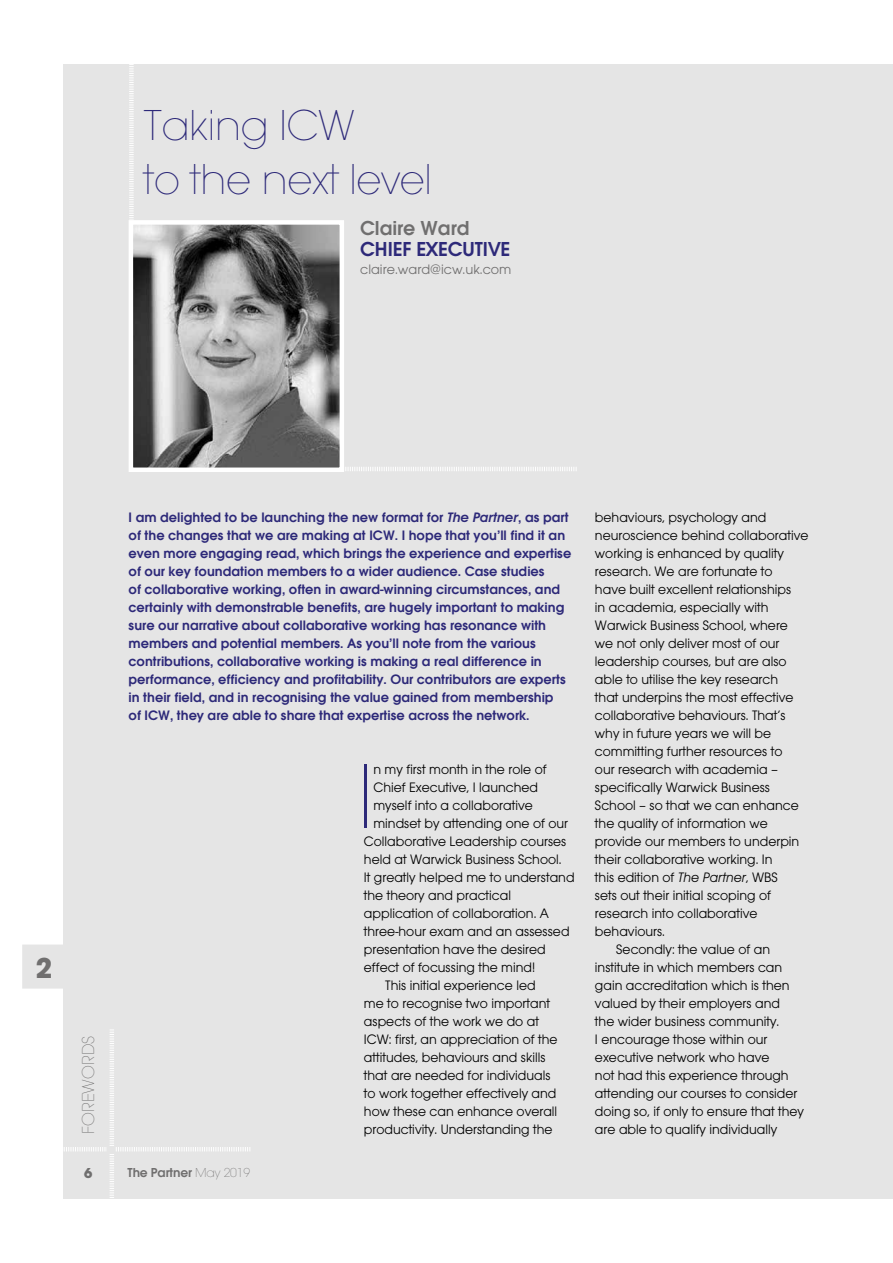
<style>
.page{position:relative;width:893px;height:1263px;background:#fff}
.page>*{position:absolute;margin:0;border:0;box-sizing:border-box;transform-origin:0 0}
.t1{font:200 95.25px "Avant Garde 2";color:#2d2979}
.t2{font:200 45px/54px "Avant Garde 2";letter-spacing:-.01em;color:#2d2979}
.t3{font:700 30px "Avant Garde 2";color:#706f6f}
.t4{font:600 21px "Avant Garde 2";color:#2d2979}
.t5{font:600 21px "Avant Garde 2";letter-spacing:-.005em;color:#706f6f}
.t6{font:200 18px "Avant Garde 2";color:#706f6f}
.t7{font:700 15px "Avant Garde 2";color:#706f6f}
.t8{font:14.25px "Avant Garde 2";color:#000}
.t9{font:600 14.25px/18px "Avant Garde 2";color:#2d2979}
.t10{font:14.25px "Avant Garde 2";color:#706f6f}
.t11{font:600 13.5px "Avant Garde 2";letter-spacing:-.01em;color:#706f6f}
.s1{font-style:italic}
.s2{font-weight:200}
</style>
<div class="page">
<div style="left:64px;top:64px;width:829px;height:1135px;background:#e5e5e5"></div>
<svg style="left:64px;top:1029px;width:186px;height:169px"></svg>
<div style="left:108px;top:1146px;width:7px;height:7px;background:#e5e5e5"></div>
<svg style="left:129px;top:64px;width:5px;height:156px"></svg>
<svg style="left:345px;top:467px;width:232px;height:4px"></svg>
<img style="left:134px;top:225px;width:205px;height:242px">
<div style="left:129px;top:220px;width:215px;height:252px;border:4px solid #fff"></div>
<div style="left:23px;top:945px;width:42px;height:43px;background:#e5e5e5"></div>
<div style="left:22px;top:944px;width:44px;height:44px;border:2px solid #e5e5e5"></div>
<h2 class="t2" style="left:144px;top:97px;width:290px">Taking ICW<br>to the next level</h2>
<h3 class="t5" style="left:360px;top:215px;width:111px">Claire Ward</h3>
<h3 class="t4" style="left:360px;top:236px;width:11px">chief</h3>
<h3 class="t4" style="left:416px;top:236px;width:33px">executive</h3>
<p class="t10" style="left:360px;top:261px;width:153px">claire.ward@icw.uk.com</p>
<h3 class="t3" style="left:36px;top:950px;width:18px">2</h3>
<p class="t6" style="left:78px;top:1134px;width:100px;rotate:-90deg">forewords</p>
<p class="t9" style="left:129px;top:508px;width:444px">I am delighted to be launching the new format for <span class="s1">The Partner</span>, as part of the changes that we are making at ICW. I hope that you’ll find it an even more engaging read, which brings the experience and expertise of our key foundation members to a wider audience. Case studies<br>of collaborative working, often in award-winning circumstances, and certainly with demonstrable benefits, are hugely important to making sure our narrative about collaborative working has resonance with members and potential members. As you’ll note from the various contributions, collaborative working is making a real difference in performance, efficiency and profitability. Our contributors are experts in their field, and in recognising the value gained from membership<br>of ICW, they are able to share that expertise across the network.</p>
<h1 class="t1" style="left:357px;top:741px;width:18px">I</h1>
<p class="t8" style="left:373px;top:761px;width:175px">n my first month in the role of</p>
<p class="t8" style="left:373px;top:779px;width:166px">Chief Executive, I launched</p>
<p class="t8" style="left:373px;top:797px;width:161px">myself into a collaborative</p>
<p class="t8" style="left:373px;top:815px;width:196px">mindset by attending one of our</p>
<p class="t8" style="left:364px;top:833px;width:204px">Collaborative Leadership courses</p>
<p class="t8" style="left:364px;top:851px;width:199px">held at Warwick Business School.</p>
<p class="t8" style="left:364px;top:869px;width:212px">It greatly helped me to understand</p>
<p class="t8" style="left:364px;top:887px;width:149px">the theory and practical</p>
<p class="t8" style="left:364px;top:905px;width:187px">application of collaboration. A</p>
<p class="t8" style="left:364px;top:923px;width:207px">three-hour exam and an assessed</p>
<p class="t8" style="left:364px;top:941px;width:183px">presentation have the desired</p>
<p class="t8" style="left:364px;top:959px;width:173px">effect of focussing the mind!</p>
<p class="t8" style="left:385px;top:977px;width:152px">This initial experience led</p>
<p class="t8" style="left:364px;top:995px;width:188px">me to recognise two important</p>
<p class="t8" style="left:364px;top:1013px;width:177px">aspects of the work we do at</p>
<p class="t8" style="left:364px;top:1031px;width:195px">ICW: first, an appreciation of the</p>
<p class="t8" style="left:364px;top:1049px;width:183px">attitudes, behaviours and skills</p>
<p class="t8" style="left:364px;top:1067px;width:188px">that are needed for individuals</p>
<p class="t8" style="left:364px;top:1085px;width:194px">to work together effectively and</p>
<p class="t8" style="left:364px;top:1103px;width:195px">how these can enhance overall</p>
<p class="t8" style="left:364px;top:1121px;width:190px">productivity. Understanding the</p>
<p class="t7" style="left:84px;top:1164px;width:10px">6</p>
<p class="t11" style="left:128px;top:1165px;width:124px">The Partner <span class="s2">May 2019</span></p>
<p class="t8" style="left:595px;top:509px;width:173px">behaviours, psychology and</p>
<p class="t8" style="left:595px;top:527px;width:215px">neuroscience behind collaborative</p>
<p class="t8" style="left:595px;top:545px;width:191px">working is enhanced by quality</p>
<p class="t8" style="left:595px;top:563px;width:179px">research. We are fortunate to</p>
<p class="t8" style="left:595px;top:581px;width:198px">have built excellent relationships</p>
<p class="t8" style="left:595px;top:599px;width:175px">in academia, especially with</p>
<p class="t8" style="left:595px;top:617px;width:195px">Warwick Business School, where</p>
<p class="t8" style="left:595px;top:635px;width:186px">we not only deliver most of our</p>
<p class="t8" style="left:595px;top:653px;width:193px">leadership courses, but are also</p>
<p class="t8" style="left:595px;top:671px;width:185px">able to utilise the key research</p>
<p class="t8" style="left:595px;top:689px;width:200px">that underpins the most effective</p>
<p class="t8" style="left:595px;top:707px;width:192px">collaborative behaviours. That’s</p>
<p class="t8" style="left:595px;top:725px;width:178px">why in future years we will be</p>
<p class="t8" style="left:595px;top:743px;width:189px">committing further resources to</p>
<p class="t8" style="left:595px;top:761px;width:185px">our research with academia –</p>
<p class="t8" style="left:595px;top:779px;width:177px">specifically Warwick Business</p>
<p class="t8" style="left:595px;top:797px;width:205px">School – so that we can enhance</p>
<p class="t8" style="left:595px;top:815px;width:174px">the quality of information we</p>
<p class="t8" style="left:595px;top:833px;width:206px">provide our members to underpin</p>
<p class="t8" style="left:595px;top:851px;width:179px">their collaborative working. In</p>
<p class="t8" style="left:595px;top:869px;width:184px">this edition of <span class="s1">The Partner</span>, WBS</p>
<p class="t8" style="left:595px;top:887px;width:178px">sets out their initial scoping of</p>
<p class="t8" style="left:595px;top:905px;width:164px">research into collaborative</p>
<p class="t8" style="left:595px;top:923px;width:71px">behaviours.</p>
<p class="t8" style="left:616px;top:941px;width:155px">Secondly: the value of an</p>
<p class="t8" style="left:595px;top:959px;width:189px">institute in which members can</p>
<p class="t8" style="left:595px;top:977px;width:196px">gain accreditation which is then</p>
<p class="t8" style="left:595px;top:995px;width:187px">valued by their employers and</p>
<p class="t8" style="left:595px;top:1013px;width:186px">the wider business community.</p>
<p class="t8" style="left:595px;top:1031px;width:174px">I encourage those within our</p>
<p class="t8" style="left:595px;top:1049px;width:176px">executive network who have</p>
<p class="t8" style="left:595px;top:1067px;width:195px">not had this experience through</p>
<p class="t8" style="left:595px;top:1085px;width:204px">attending our courses to consider</p>
<p class="t8" style="left:595px;top:1103px;width:211px">doing so, if only to ensure that they</p>
<p class="t8" style="left:595px;top:1121px;width:184px">are able to qualify individually</p>
</div>
